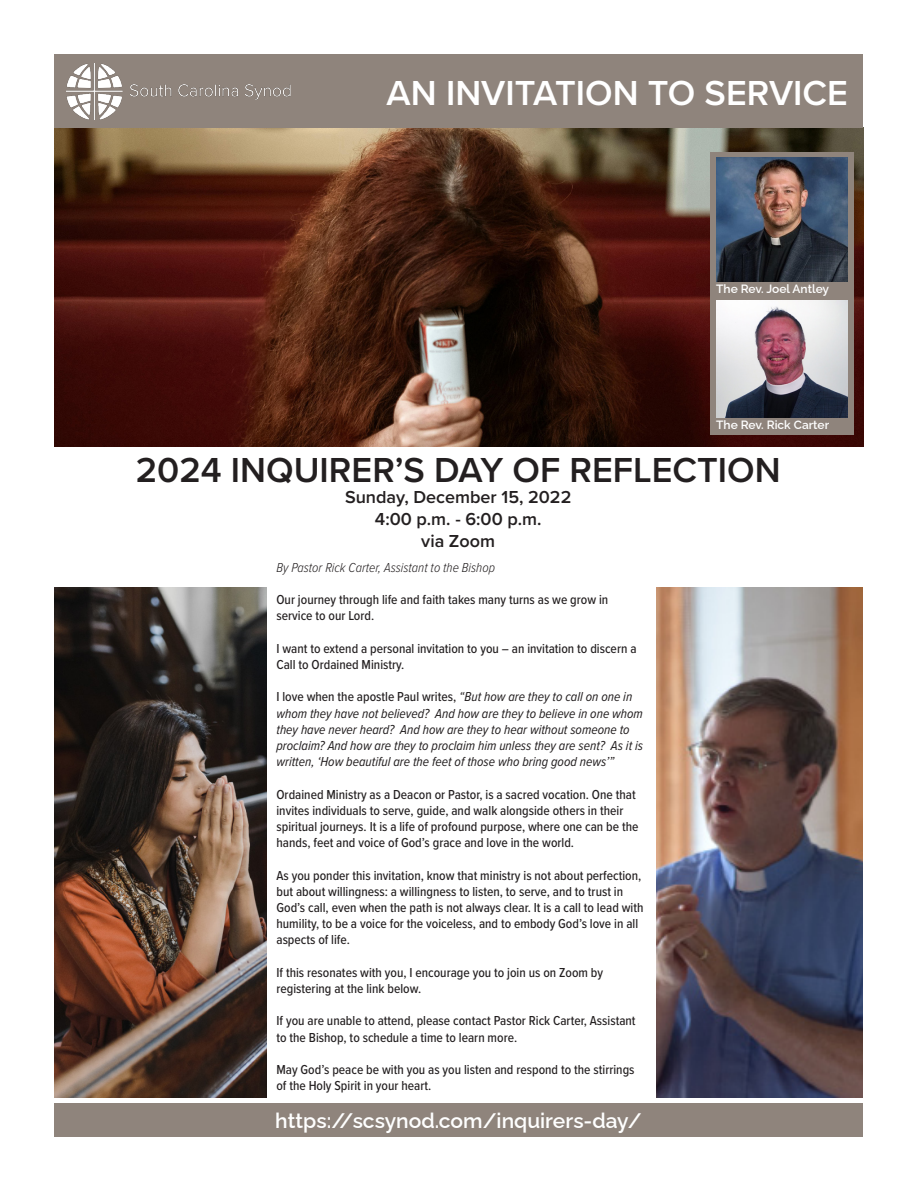
<style>
.page{position:relative;width:918px;height:1188px;background:#fff}
.page>*{position:absolute;margin:0;border:0;box-sizing:border-box;transform-origin:0 0}
.t1{font:600 36px "Proxima Nova";color:#231f20}
.t2{font:600 36px "Proxima Nova";color:#fff}
.t3{font:600 21px "Raleway";color:#fff}
.t4{font:600 18px "Proxima Nova";color:#231f20}
.t5{font:500 13.5px/16.2px "Proxima Nova Cond";color:#231f20}
.t6{font:italic 13.5px/16.2px "Proxima Nova Cond";color:#231f20}
.t7{font:italic 300 13.5px "Proxima Nova Cond";color:#231f20}
.t8{font:600 12px "Raleway";color:#fff}
.s1{font-weight:500;font-style:normal}
</style>
<div class="page">
<img style="left:54px;top:127px;width:809px;height:320px">
<img style="left:657px;top:588px;width:205px;height:509px">
<div style="left:710px;top:152px;width:144px;height:283px;background:#8f847c"></div>
<img style="left:55px;top:588px;width:211px;height:509px">
<div style="left:55px;top:54px;width:808px;height:73px;background:#8f847c"></div>
<img style="left:716px;top:157px;width:132px;height:124px">
<img style="left:716px;top:301px;width:132px;height:117px">
<div style="left:55px;top:1104px;width:808px;height:33px;background:#8f847c"></div>
<img style="left:67px;top:64px;width:224px;height:56px">
<p class="t2" style="left:387px;top:66px;width:463px">AN INVITATION TO SERVICE</p>
<p class="t8" style="left:716px;top:279px;width:114px">The Rev. Joel Antley</p>
<p class="t8" style="left:716px;top:415px;width:115px">The Rev. Rick Carter</p>
<p class="t1" style="left:136px;top:443px;width:646px">2024 INQUIRER’S DAY OF REFLECTION</p>
<p class="t4" style="left:345px;top:484px;width:228px">Sunday, December 15, 2022</p>
<p class="t4" style="left:375px;top:506px;width:168px">4:00 p.m. - 6:00 p.m.</p>
<p class="t4" style="left:421px;top:527px;width:75px">via Zoom</p>
<p class="t7" style="left:276px;top:557px;width:220px">By Pastor Rick Carter, Assistant to the Bishop</p>
<p class="t5" style="left:276px;top:591px;width:333px">Our journey through life and faith takes many turns as we grow in service to our Lord.</p>
<p class="t5" style="left:276px;top:640px;width:362px">I want to extend a personal invitation to you – an invitation to discern a<br>Call to Ordained Ministry.</p>
<p class="t6" style="left:276px;top:688px;width:368px"><span class="s1">I love when the apostle Paul writes,</span> “But how are they to call on one in whom they have not believed? And how are they to believe in one whom they have never heard? And how are they to hear without someone to proclaim? And how are they to proclaim him unless they are sent? As it is written, ‘How beautiful are the feet of those who bring good news’”</p>
<p class="t5" style="left:276px;top:785px;width:364px">Ordained Ministry as a Deacon or Pastor, is a sacred vocation. One that invites individuals to serve, guide, and walk alongside others in their spiritual journeys. It is a life of profound purpose, where one can be the hands, feet and voice of God’s grace and love in the world.</p>
<p class="t5" style="left:276px;top:866px;width:369px">As you ponder this invitation, know that ministry is not about perfection, but about willingness: a willingness to listen, to serve, and to trust in God’s call, even when the path is not always clear. It is a call to lead with humility, to be a voice for the voiceless, and to embody God’s love in all aspects of life.</p>
<p class="t5" style="left:276px;top:964px;width:328px">If this resonates with you, I encourage you to join us on Zoom by registering at the link below.</p>
<p class="t5" style="left:276px;top:1012px;width:361px">If you are unable to attend, please contact Pastor Rick Carter, Assistant to the Bishop, to schedule a time to learn more.</p>
<p class="t5" style="left:276px;top:1061px;width:360px">May God’s peace be with you as you listen and respond to the stirrings of the Holy Spirit in your heart.</p>
<p class="t3" style="left:275px;top:1104px;width:368px">https://scsynod.com/inquirers-day/</p>
</div>
